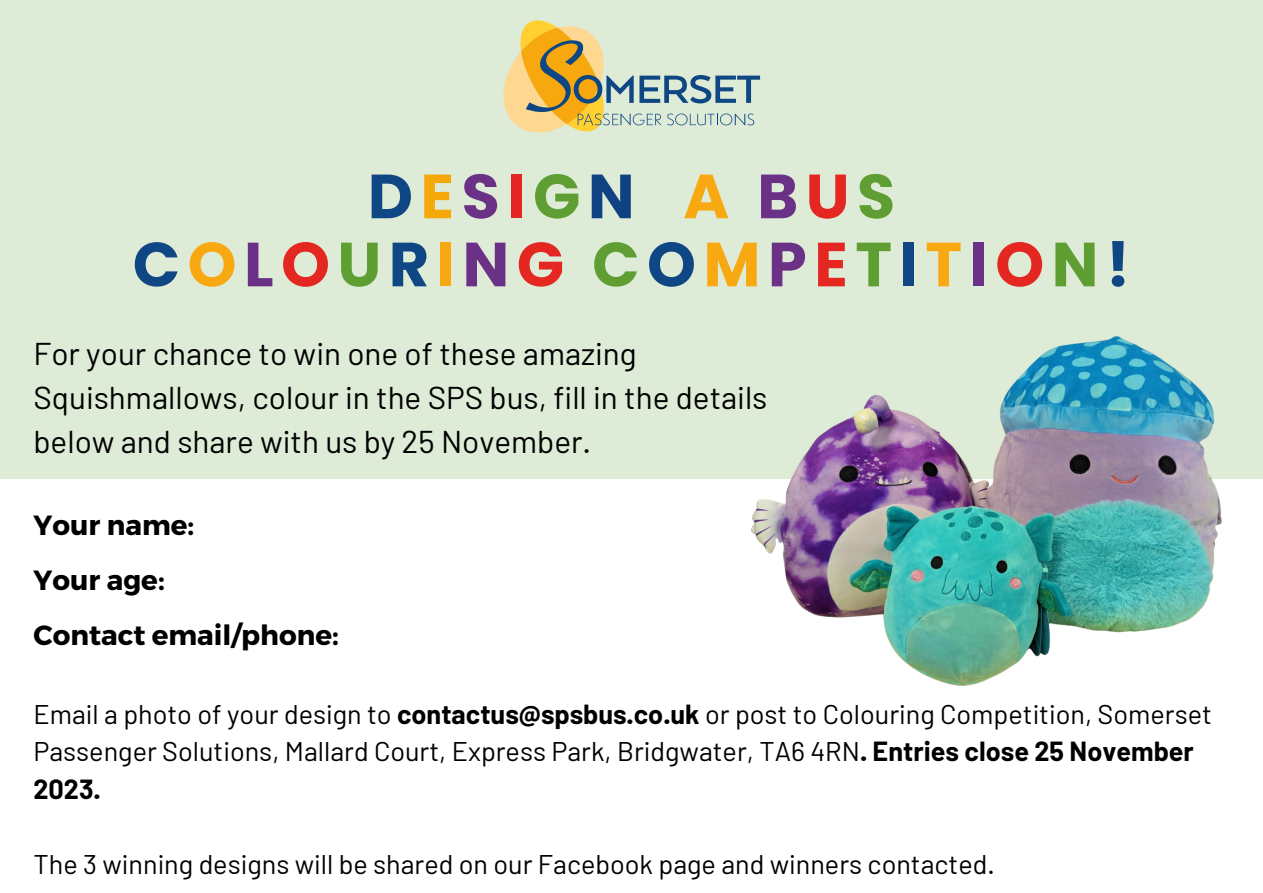
<style>
.page{position:relative;width:1263px;height:893px;background:#fff}
.page>*{position:absolute;margin:0;border:0;box-sizing:border-box;transform-origin:0 0}
.t1{font:700 62.25px "Poppins";letter-spacing:.12em;color:#0f4784}
.t2{font:700 62.25px "Poppins";letter-spacing:.12em;color:#6a3186}
.t3{font:31.5px/43.9px "Barlow";color:#000}
.t4{font:700 27.75px "Montserrat";color:#000}
.t5{font:27px/37.7px "Barlow";color:#000}
.s1{color:#0f4784}
.s2{color:#f6a80b}
.s3{color:#e52722}
.s4{color:#5e9e32}
.s5{color:#0f4283}
.s6{color:#f8a911}
.s7{color:#6a3186}
.s8{font-weight:700}
</style>
<div class="page">
<div style="left:0;top:0;width:1263px;height:479px;background:#deebd7"></div>
<img style="left:751px;top:336px;width:471px;height:350px">
<svg style="left:503px;top:20px;width:257px;height:113px"></svg>
<p class="t2" style="left:368px;top:153px;width:529px"><span class="s1">D</span><span class="s2">E</span>S<span class="s3">I</span><span class="s4">G</span><span class="s5">N</span> <span class="s6">A</span> B<span class="s3">U</span><span class="s4">S</span></p>
<p class="t1" style="left:133px;top:221px;width:999px">C<span class="s6">O</span><span class="s7">L</span><span class="s3">O</span><span class="s4">U</span>R<span class="s6">I</span><span class="s7">N</span><span class="s3">G</span> <span class="s4">C</span>O<span class="s6">M</span><span class="s7">P</span><span class="s3">E</span><span class="s4">T</span>I<span class="s6">T</span><span class="s7">I</span><span class="s3">O</span><span class="s4">N</span>!</p>
<p class="t3" style="left:33px;top:330px;width:735px">For your chance to win one of these amazing<br>Squishmallows, colour in the SPS bus, fill in the details below and share with us by 25 November.</p>
<p class="t4" style="left:33px;top:506px;width:162px">Your name:</p>
<p class="t4" style="left:33px;top:562px;width:133px">Your age:</p>
<p class="t4" style="left:33px;top:617px;width:307px">Contact email/phone:</p>
<p class="t5" style="left:33px;top:694px;width:1180px">Email a photo of your design to <span class="s8">contactus@spsbus.co.uk</span> or post to Colouring Competition, Somerset<br>Passenger Solutions, Mallard Court, Express Park, Bridgwater, TA6 4RN<span class="s8">. Entries close 25 November<br>2023.</span></p>
<p class="t5" style="left:33px;top:844px;width:963px">The 3 winning designs will be shared on our Facebook page and winners contacted.</p>
</div>
